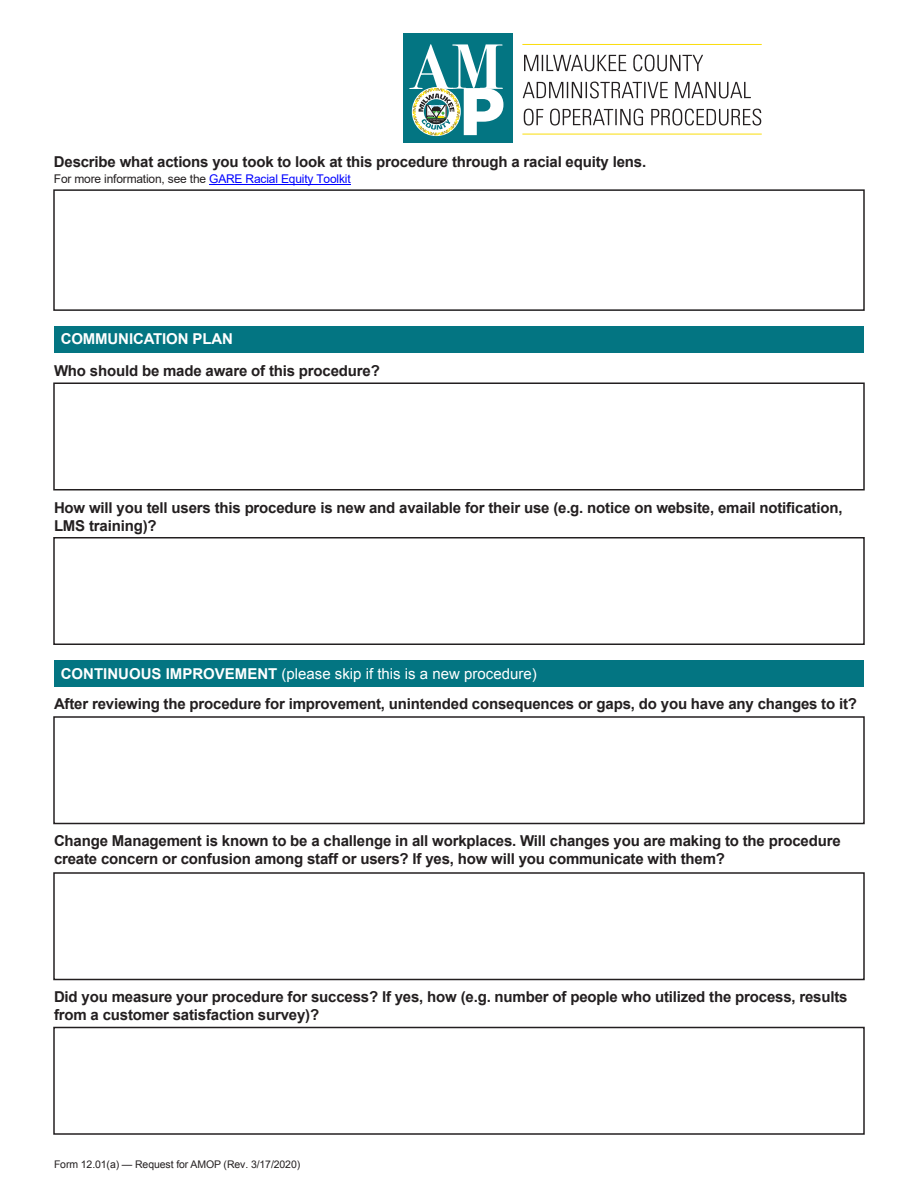
<style>
.page{position:relative;width:918px;height:1188px;background:#fff}
.page>*{position:absolute;margin:0;border:0;box-sizing:border-box;transform-origin:0 0}
.t1{font:700 15px/18px "Arial";letter-spacing:-.01em;color:#231f20}
.t2{font:15px "Arial";color:#fff}
.t3{font:700 15px "Arial";letter-spacing:-.01em;color:#fff}
.t4{font:12px "Arial";letter-spacing:-.015em;color:#231f20}
.t5{font:10.5px "Arial";letter-spacing:-.01em;color:#231f20}
.s1{color:#00f}
.s2{font-weight:700}
.s3{font-style:inherit}
</style>
<div class="page">
<div style="left:54px;top:326px;width:810px;height:27px;background:#037582"></div>
<div style="left:54px;top:660px;width:810px;height:27px;background:#037582"></div>
<div style="left:403px;top:34px;width:110px;height:109px;background:#037582"></div>
<svg style="left:523px;top:109px;width:238px;height:17px"></svg>
<svg style="left:523px;top:82px;width:228px;height:16px"></svg>
<svg style="left:524px;top:55px;width:179px;height:16px"></svg>
<hr style="left:522px;top:44px;width:240px;height:1px;background:#fadd0b">
<hr style="left:522px;top:134px;width:240px;height:1px;background:#fadd0b">
<svg style="left:409px;top:44px;width:94px;height:92px"></svg>
<div style="left:53px;top:189px;width:812px;height:122px;border:2px solid #231f20"></div>
<div style="left:53px;top:537px;width:812px;height:108px;border:2px solid #231f20"></div>
<div style="left:53px;top:382px;width:812px;height:108px;border:2px solid #231f20"></div>
<div style="left:53px;top:872px;width:812px;height:108px;border:2px solid #231f20"></div>
<div style="left:53px;top:1027px;width:812px;height:108px;border:2px solid #231f20"></div>
<div style="left:53px;top:716px;width:812px;height:108px;border:2px solid #231f20"></div>
<hr style="left:209px;top:184px;width:142px;height:1px;background:#00f">
<p class="t1" style="left:54px;top:153px;width:594px">Describe what actions you took to look at this procedure through a racial equity lens.</p>
<p class="t4" style="left:54px;top:170px;width:298px">For more information, see the <span class="s1">GARE Racial Equity Toolkit</span></p>
<p class="t3" style="left:61px;top:329px;width:174px">COMMUNICATION PLAN</p>
<p class="t1" style="left:54px;top:362px;width:327px">Who should be made aware of this procedure?</p>
<p class="t1" style="left:54px;top:499px;width:790px">How will you tell users this procedure is new and available for their use (e.g. notice on website, email notification,<br>LMS training)?</p>
<p class="t2" style="left:61px;top:664px;width:477px"><span class="s2">CONTINUOUS IMPROVEMENT</span> (please skip if this is a new procedure)</p>
<p class="t1" style="left:54px;top:695px;width:805px">After reviewing the procedure for improvement, unintended consequences or gaps, do you have any changes to it?</p>
<p class="t1" style="left:54px;top:832px;width:788px">Change Management is known to be a challenge in all workplaces. Will changes you are making to the procedure create concern or confusion among staff or users? If yes, how will you communicate with them?</p>
<p class="t1" style="left:54px;top:988px;width:795px">Did you measure your procedure for success? If yes, how (e.g. number of people who utilized the process, results from a customer satisfaction survey)?</p>
<p class="t5" style="left:54px;top:1157px;width:248px">Form 1<span class="s3">2</span>.01(a) — Request for AMOP (Rev. 3/17/2020)</p>
</div>
